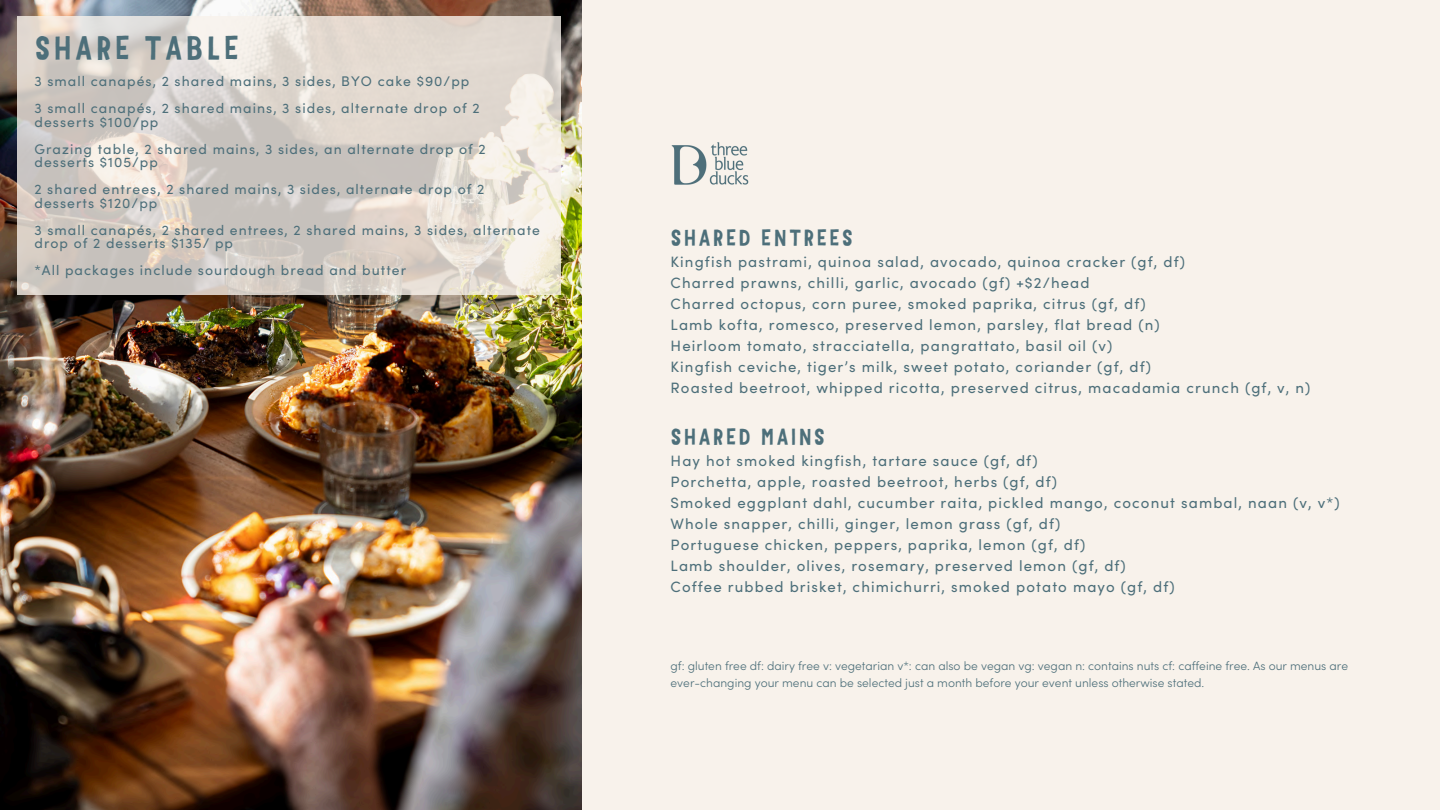
<style>
.page{position:relative;width:1440px;height:810px;background:#fff}
.page>*{position:absolute;margin:0;border:0;box-sizing:border-box;transform-origin:0 0}
.t1{font:32px "Mr Dodo";letter-spacing:.075em;color:#4d6f7a}
.t2{font:22px "Mr Dodo";letter-spacing:.075em;color:#4d6f7a}
.t3{font:15px/21px "Sofia Pro";letter-spacing:.075em;color:#4d6f7a}
.t4{font:14px/13.5px "Sofia Pro";letter-spacing:.075em;color:#4d6f7a}
.t5{font:300 12px/16.5px "Sofia Pro";color:#4d6f7a}
</style>
<div class="page">
<div style="left:582px;top:0;width:857px;height:810px;background:#f8f2eb"></div>
<img style="left:0;top:0;width:582px;height:810px">
<svg style="left:18px;top:16px;width:543px;height:278px;background:#dbd3cc"></svg>
<img style="left:671px;top:142px;width:78px;height:43px">
<p class="t1" style="left:34px;top:26px;width:207px">SHARE TABLE</p>
<p class="t4" style="left:34px;top:76px;width:436px">3 small canapés, 2 shared mains, 3 sides, BYO cake $90/pp</p>
<h1 class="t4" style="left:34px;top:103px;width:447px">3 small canapés, 2 shared mains, 3 sides, alternate drop of 2 desserts $100/pp</h1>
<h2 class="t4" style="left:34px;top:144px;width:453px">Grazing table, 2 shared mains, 3 sides, an alternate drop of 2 desserts $105/pp</h2>
<h2 class="t4" style="left:34px;top:184px;width:451px">2 shared entrees, 2 shared mains, 3 sides, alternate drop of 2 desserts $120/pp</h2>
<h2 class="t4" style="left:34px;top:225px;width:507px">3 small canapés, 2 shared entrees, 2 shared mains, 3 sides, alternate drop of 2 desserts $135/ pp</h2>
<h2 class="t4" style="left:34px;top:265px;width:373px">*All packages include sourdough bread and butter</h2>
<p class="t2" style="left:671px;top:223px;width:184px">SHARED ENTREES</p>
<p class="t3" style="left:671px;top:253px;width:641px">Kingfish pastrami, quinoa salad, avocado, quinoa cracker (gf, df)<br>Charred prawns, chilli, garlic, avocado (gf) +$2/head<br>Charred octopus, corn puree, smoked paprika, citrus (gf, df)<br>Lamb kofta, romesco, preserved lemon, parsley, flat bread (n)<br>Heirloom tomato, stracciatella, pangrattato, basil oil (v)<br>Kingfish ceviche, tiger’s milk, sweet potato, coriander (gf, df)<br>Roasted beetroot, whipped ricotta, preserved citrus, macadamia crunch (gf, v, n)</p>
<h2 class="t2" style="left:671px;top:422px;width:156px">SHARED MAINS</h2>
<h2 class="t3" style="left:671px;top:452px;width:671px">Hay hot smoked kingfish, tartare sauce (gf, df)<br>Porchetta, apple, roasted beetroot, herbs (gf, df)<br>Smoked eggplant dahl, cucumber raita, pickled mango, coconut sambal, naan (v, v*)<br>Whole snapper, chilli, ginger, lemon grass (gf, df)<br>Portuguese chicken, peppers, paprika, lemon (gf, df)<br>Lamb shoulder, olives, rosemary, preserved lemon (gf, df)<br>Coffee rubbed brisket, chimichurri, smoked potato mayo (gf, df)</h2>
<h2 class="t5" style="left:671px;top:659px;width:679px">gf: gluten free df: dairy free v: vegetarian v*: can also be vegan vg: vegan n: contains nuts cf: caffeine free. As our menus are ever-changing your menu can be selected just a month before your event unless otherwise stated.</h2>
</div>
